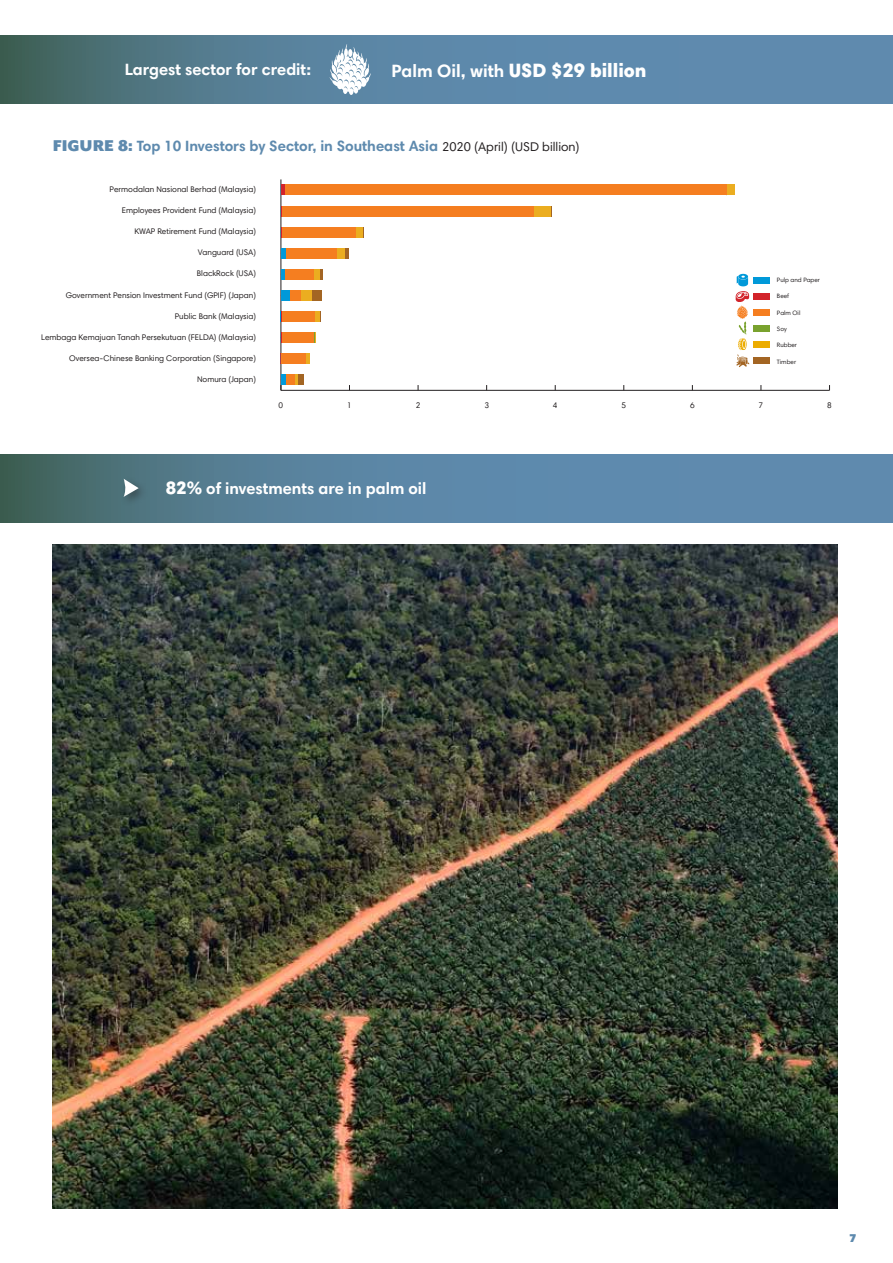
<style>
.page{position:relative;width:893px;height:1263px;background:#fff}
.page>*{position:absolute;margin:0;border:0;box-sizing:border-box;transform-origin:0 0}
.t1{font:900 19.5px "Harmonia Sans Std";color:#fff}
.t2{font:700 16.5px "Harmonia Sans Std";color:#fff}
.t3{font:700 15px "Harmonia Sans Std";color:#5e8aae}
.t4{font:10.95px "Plume Ad";color:#5e8aae;scale:.95 1}
.t5{font:8.25px "Harmonia Sans Std";color:#231f20}
.t6{font:6.3px "Harmonia Sans Std";color:#231f20}
.s1{font-weight:700;font-size:18px}
.s2{font-family:"Mr Eaves XL Mod OT";font-weight:900;font-size:18px}
.s3{font-weight:400;font-size:12.75px;color:#231f20}
.s4{font-weight:900;font-size:18px}
</style>
<div class="page">
<svg style="left:0;top:35px;width:893px;height:68px;background:#58819b"></svg>
<hr style="left:281px;top:390px;width:548px;height:1px;background:#231f20">
<hr style="left:281px;top:179px;width:1px;height:211px;background:#231f20">
<svg style="left:345px;top:248px;width:3px;height:10px"></svg>
<svg style="left:320px;top:269px;width:2px;height:10px"></svg>
<div style="left:312px;top:290px;width:10px;height:10px;background:#a36523"></div>
<div style="left:298px;top:375px;width:5px;height:10px;background:#a36523"></div>
<div style="left:726px;top:185px;width:9px;height:10px;background:#ebad20"></div>
<div style="left:533px;top:206px;width:18px;height:10px;background:#ebad20"></div>
<div style="left:356px;top:227px;width:7px;height:10px;background:#ebad20"></div>
<div style="left:337px;top:248px;width:8px;height:10px;background:#ebad20"></div>
<div style="left:313px;top:269px;width:7px;height:10px;background:#ebad20"></div>
<div style="left:301px;top:290px;width:11px;height:10px;background:#ebad20"></div>
<div style="left:314px;top:311px;width:6px;height:11px;background:#ebad20"></div>
<div style="left:305px;top:354px;width:5px;height:10px;background:#ebad20"></div>
<svg style="left:281px;top:375px;width:17px;height:15px"></svg>
<div style="left:285px;top:185px;width:441px;height:10px;background:#f57e20"></div>
<div style="left:282px;top:206px;width:251px;height:10px;background:#f57e20"></div>
<div style="left:281px;top:227px;width:75px;height:10px;background:#f57e20"></div>
<div style="left:286px;top:248px;width:51px;height:10px;background:#f57e20"></div>
<div style="left:285px;top:269px;width:28px;height:10px;background:#f57e20"></div>
<div style="left:290px;top:290px;width:11px;height:10px;background:#f57e20"></div>
<div style="left:281px;top:311px;width:33px;height:11px;background:#f57e20"></div>
<div style="left:281px;top:333px;width:33px;height:10px;background:#f57e20"></div>
<div style="left:281px;top:354px;width:24px;height:10px;background:#f57e20"></div>
<div style="left:286px;top:375px;width:9px;height:10px;background:#f57e20"></div>
<hr style="left:281px;top:185px;width:4px;height:10px;background:#d2232a">
<div style="left:281px;top:248px;width:5px;height:10px;background:#0099d9"></div>
<hr style="left:281px;top:269px;width:4px;height:10px;background:#0099d9">
<div style="left:281px;top:290px;width:9px;height:10px;background:#0099d9"></div>
<div style="left:281px;top:375px;width:5px;height:10px;background:#0099d9"></div>
<svg style="left:329px;top:43px;width:42px;height:52px"></svg>
<svg style="left:0;top:454px;width:893px;height:68px;background:#58819c"></svg>
<div style="left:120px;top:475px;width:29px;height:32px;background:#4e727b"></div>
<svg style="left:124px;top:479px;width:15px;height:18px"></svg>
<img style="left:53px;top:544px;width:785px;height:665px">
<div style="left:753px;top:277px;width:17px;height:7px;background:#0099d9"></div>
<div style="left:753px;top:293px;width:17px;height:7px;background:#d2232a"></div>
<div style="left:753px;top:309px;width:17px;height:7px;background:#f57e20"></div>
<div style="left:753px;top:325px;width:17px;height:7px;background:#79a22e"></div>
<div style="left:754px;top:357px;width:16px;height:7px;background:#a36523"></div>
<div style="left:754px;top:341px;width:16px;height:7px;background:#ecac00"></div>
<svg style="left:735px;top:274px;width:14px;height:93px"></svg>
<h2 class="t2" style="left:125px;top:59px;width:188px">Largest sector for credit:</h2>
<h1 class="t1" style="left:392px;top:57px;width:256px"><span class="s1">Palm Oil, with</span> USD $29 billion</h1>
<h3 class="t3" style="left:53px;top:137px;width:528px"><span class="s2">FIGURE 8:</span> Top 10 Investors by Sector, in Southeast Asia <span class="s3">2020 (April) (USD billion)</span></h3>
<p class="t5" style="left:110px;top:184px;width:148px">Permodalan Nasional Berhad (Malaysia)</p>
<p class="t5" style="left:122px;top:205px;width:136px">Employees Provident Fund (Malaysia)</p>
<p class="t5" style="left:134px;top:226px;width:123px">KWAP Retirement Fund (Malaysia)</p>
<p class="t5" style="left:198px;top:247px;width:60px">Vanguard (USA)</p>
<p class="t5" style="left:197px;top:268px;width:61px">BlackRock (USA)</p>
<p class="t5" style="left:66px;top:290px;width:192px">Government Pension Investment Fund (GPIF) (Japan)</p>
<p class="t5" style="left:175px;top:311px;width:83px">Public Bank (Malaysia)</p>
<p class="t5" style="left:41px;top:332px;width:216px">Lembaga Kemajuan Tanah Persekutuan (FELDA) (Malaysia)</p>
<p class="t5" style="left:69px;top:353px;width:188px">Oversea-Chinese Banking Corporation (Singapore)</p>
<p class="t5" style="left:197px;top:374px;width:60px">Nomura (Japan)</p>
<p class="t6" style="left:777px;top:276px;width:45px">Pulp and Paper</p>
<p class="t6" style="left:777px;top:292px;width:14px">Beef</p>
<p class="t6" style="left:777px;top:308px;width:25px">Palm Oil</p>
<p class="t6" style="left:777px;top:325px;width:11px">Soy</p>
<p class="t6" style="left:777px;top:341px;width:22px">Rubber</p>
<p class="t6" style="left:777px;top:357px;width:21px">Timber</p>
<p class="t5" style="left:279px;top:400px;width:6px">0</p>
<p class="t5" style="left:347px;top:400px;width:6px">1</p>
<p class="t5" style="left:416px;top:400px;width:6px">2</p>
<p class="t5" style="left:484px;top:400px;width:6px">3</p>
<p class="t5" style="left:553px;top:400px;width:6px">4</p>
<p class="t5" style="left:621px;top:400px;width:6px">5</p>
<p class="t5" style="left:690px;top:400px;width:6px">6</p>
<p class="t5" style="left:759px;top:400px;width:6px">7</p>
<p class="t5" style="left:827px;top:400px;width:6px">8</p>
<h2 class="t2" style="left:166px;top:478px;width:262px"><span class="s4">82%</span> of investments are in palm oil</h2>
<h3 class="t4" style="left:850px;top:1231px;width:8px">7</h3>
</div>
